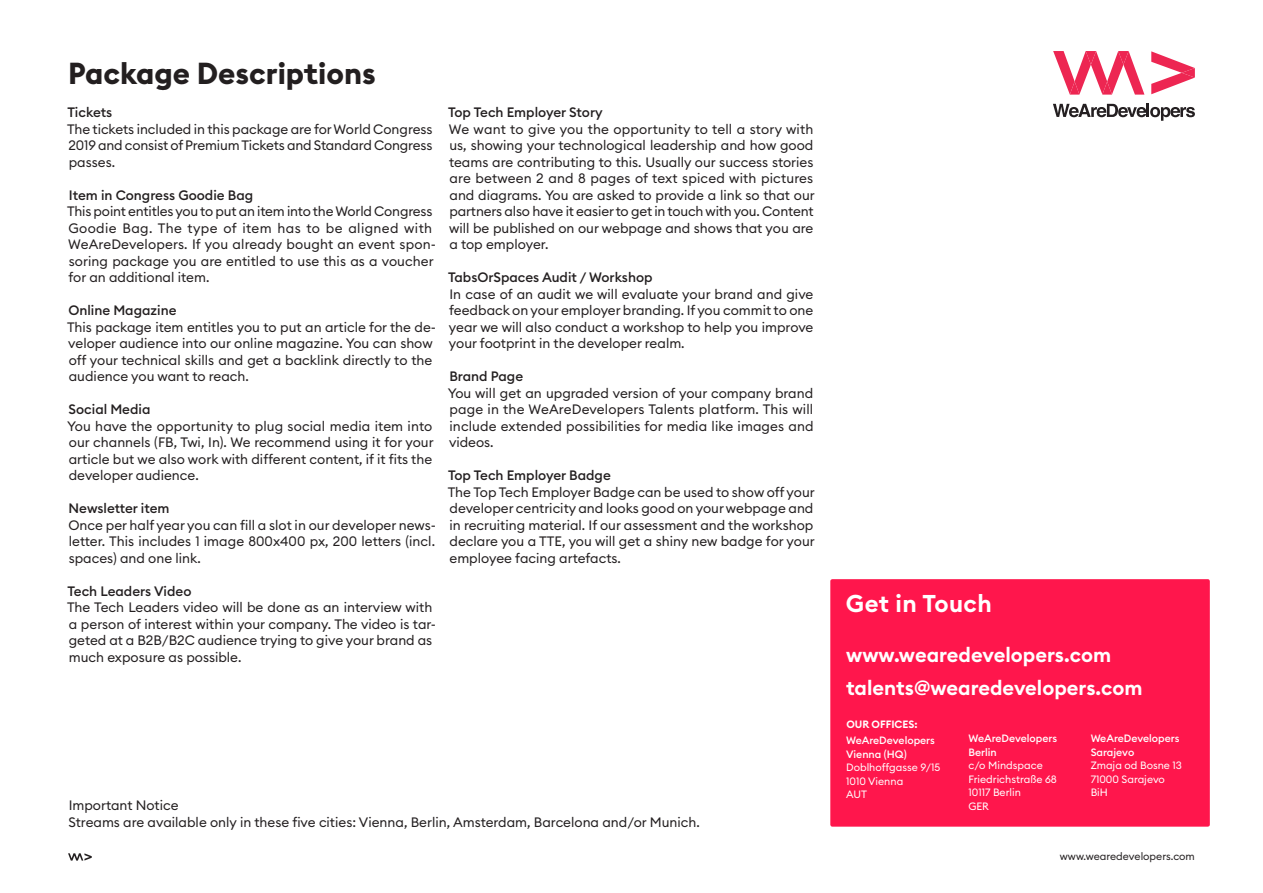
<style>
.page{position:relative;width:1263px;height:893px;background:#fff}
.page>*{position:absolute;margin:0;border:0;box-sizing:border-box;transform-origin:0 0}
.Subtitle{font:700 30px "Euclid Square";color:#231f20}
.Subtitle-2{font:600 24px "Euclid Circular B";letter-spacing:.02em;color:#fff}
.Text_Body{font:600 20.25px "Euclid Circular B";color:#fff}
.Text_Body-2{font:13.5px/16.5px "Euclid Circular B";color:#231f20;text-align:justify}
.Text_Body-3{font:500 13.5px "Euclid Circular B";color:#231f20}
.Text_Body-4{font:10.5px/13.5px "Euclid Circular B";color:#fff}
.t1{font:10.5px "Euclid Circular B";color:#231f20}
.Text_Body-5{font:600 10.5px "Euclid Circular B";color:#fff}
.s1{font-weight:500}
</style>
<div class="page">
<svg style="left:1151px;top:51px;width:44px;height:43px"></svg>
<svg style="left:1053px;top:104px;width:142px;height:17px"></svg>
<svg style="left:1053px;top:51px;width:91px;height:44px"></svg>
<svg style="left:68px;top:853px;width:24px;height:8px"></svg>
<div style="left:830px;top:579px;width:380px;height:248px;background:#ff164c;border-radius:2px"></div>
<p class="Subtitle" style="left:68px;top:54px;width:309px">Package Descriptions</p>
<p class="Text_Body-3" style="left:67px;top:104px;width:46px">Tickets</p>
<p class="Text_Body-2" style="left:67px;top:120px;width:367px">The tickets included in this package are for World Congress 2019 and consist of Premium Tickets and Standard Congress passes.</p>
<p class="Text_Body-3" style="left:69px;top:186px;width:186px">Item in Congress Goodie Bag</p>
<p class="Text_Body-2" style="left:67px;top:203px;width:371px;text-align:left">This point entitles you to put an item into the World Congress Goodie Bag. The type of item has to be aligned with WeAreDevelopers. If you already bought an event spon&shy;soring package you are entitled to use this as a voucher for an additional item.</p>
<p class="Text_Body-3" style="left:68px;top:302px;width:110px">Online Magazine</p>
<p class="Text_Body-2" style="left:67px;top:318px;width:371px;text-align:left">This package item entitles you to put an article for the de&shy;veloper audience into our online magazine. You can show off your technical skills and get a backlink directly to the audience you want to reach.</p>
<p class="Text_Body-3" style="left:69px;top:401px;width:83px">Social Media</p>
<p class="Text_Body-2" style="left:67px;top:417px;width:368px">You have the opportunity to plug social media item into our channels (FB, Twi, In). We recommend using it for your article but we also work with different content, if it fits the developer audience.</p>
<p class="Text_Body-3" style="left:69px;top:500px;width:102px">Newsletter item</p>
<p class="Text_Body-2" style="left:68px;top:516px;width:369px">Once per half year you can fill a slot in our developer news&shy;letter. This includes 1 image 800x400 px, 200 letters (incl. spaces) and one link.</p>
<p class="Text_Body-3" style="left:67px;top:582px;width:126px">Tech Leaders Video</p>
<p class="Text_Body-2" style="left:67px;top:599px;width:371px;text-align:left">The Tech Leaders video will be done as an interview with a person of interest within your company. The video is tar&shy;geted at a B2B/B2C audience trying to give your brand as much exposure as possible.</p>
<p class="Text_Body-3" style="left:448px;top:104px;width:156px">Top Tech Employer Story</p>
<p class="Text_Body-2" style="left:449px;top:120px;width:367px">We want to give you the opportunity to tell a story with us, showing your technological leadership and how good teams are contributing to this. Usually our success stories are between 2 and 8 pages of text spiced with pictures and diagrams. You are asked to provide a link so that our partners also have it easier to get in touch with you. Content will be published on our webpage and shows that you are a top employer.</p>
<p class="Text_Body-3" style="left:448px;top:269px;width:206px">TabsOrSpaces Audit / Workshop</p>
<p class="Text_Body-2" style="left:449px;top:285px;width:366px">In case of an audit we will evaluate your brand and give feedback on your employer branding. If you commit to one year we will also conduct a workshop to help you improve your footprint in the developer realm.</p>
<p class="Text_Body-3" style="left:449px;top:368px;width:75px">Brand Page</p>
<p class="Text_Body-2" style="left:448px;top:384px;width:367px">You will get an upgraded version of your company brand page in the WeAreDevelopers Talents platform. This will include extended possibilities for media like images and videos.</p>
<p class="Text_Body-3" style="left:448px;top:467px;width:164px">Top Tech Employer Badge</p>
<p class="Text_Body-2" style="left:448px;top:483px;width:368px">The Top Tech Employer Badge can be used to show off your developer centricity and looks good on your webpage and in recruiting material. If our assessment and the workshop declare you a TTE, you will get a shiny new badge for your employee facing artefacts.</p>
<p class="Text_Body-2" style="left:69px;top:797px;width:111px">Important Notice</p>
<p class="Text_Body-2" style="left:69px;top:813px;width:633px">Streams are available only in these five cities: Vienna, Berlin, Amsterdam, Barcelona and/or Munich.</p>
<p class="Subtitle-2" style="left:846px;top:588px;width:147px">Get in Touch</p>
<p class="Text_Body" style="left:846px;top:641px;width:266px">www.wearedevelopers.com</p>
<p class="Text_Body" style="left:846px;top:674px;width:298px">talents@wearedevelopers.com</p>
<p class="Text_Body-5" style="left:846px;top:717px;width:73px">OUR OFFICES:</p>
<p class="Text_Body-4" style="left:846px;top:733px;width:96px"><span class="s1">WeAreDevelopers<br>Vienna (HQ)<br></span>Doblhoffgasse 9/15<br>1010 Vienna<br>AUT</p>
<p class="Text_Body-4" style="left:968px;top:731px;width:90px"><span class="s1">WeAreDevelopers<br>Berlin<br></span>c/o Mindspace<br>Friedrichstraße 68<br>10117 Berlin<br>GER</p>
<p class="Text_Body-4" style="left:1091px;top:731px;width:93px"><span class="s1">WeAreDevelopers<br>Sarajevo<br></span>Zmaja od Bosne 13<br>71000 Sarajevo<br>BiH</p>
<p class="t1" style="left:1060px;top:849px;width:136px">www.wearedevelopers.com</p>
</div>
